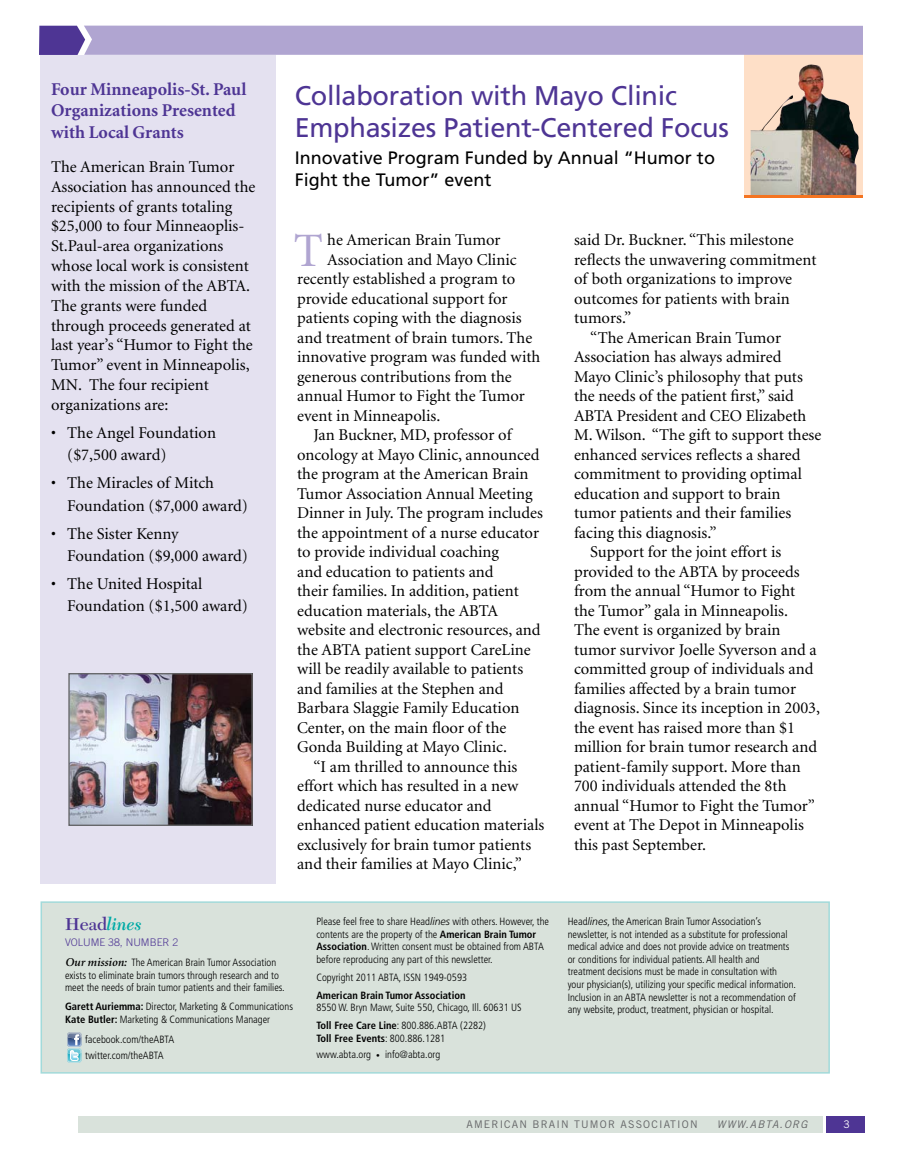
<style>
.page{position:relative;width:905px;height:1156px;background:#fff}
.page>*{position:absolute;margin:0;border:0;box-sizing:border-box;transform-origin:0 0}
.t1{font:48px "Minion";color:#b0a5d1}
.t2{font:27px/32.4px "Frutiger";letter-spacing:-.01em;color:#4e3594}
.t3{font:700 18px/21.6px "Minion";color:#4e3594}
.t4{font:18px/21.6px "Frutiger";color:#000}
.t5{font:italic 600 18px "New Caledonia";color:#00aaa6}
.t6{font:16.5px/19.8px "Minion";color:#000}
.t7{font:300 condensed 10.5px/12.6px "Frutiger";color:#000}
.t8{font:10.5px "Trade Gothic";letter-spacing:.11em;color:#636466}
.t9{font:700 condensed 10.5px "Frutiger";color:#000}
.t10{font:300 10.5px "Trade Gothic";color:#4e3594}
.t11{font:italic 10.5px "Trade Gothic";letter-spacing:.195em;color:#636466}
.t12{font:10.5px "Trade Gothic";color:#fff}
.s1{font-style:normal;color:#4e3594}
.s2{font-family:"Minion";font-weight:600;font-style:italic;font-stretch:normal;font-size:12px}
.s3{font-weight:700}
.s4{font-style:italic;font-stretch:normal}
.s5{font-size:7.5px}
</style>
<div class="page">
<div style="left:78px;top:1116px;width:744px;height:16px;background:#d9e2db"></div>
<div style="left:825px;top:1116px;width:39px;height:16px;background:#4e3594"></div>
<div style="left:744px;top:27px;width:118px;height:169px;background:#fedfc7"></div>
<div style="left:40px;top:901px;width:789px;height:172px;background:#d9e2db;border:2px solid #a2dada"></div>
<img style="left:750px;top:64px;width:108px;height:131px">
<svg style="left:39px;top:26px;width:823px;height:29px;background:#aca0ce"></svg>
<hr style="left:744px;top:195px;width:118px;height:3px;background:#f47421">
<div style="left:40px;top:55px;width:236px;height:828px;background:#e4e1f0"></div>
<img style="left:70px;top:675px;width:181px;height:149px">
<div style="left:68px;top:673px;width:185px;height:153px;border:1px solid #636466"></div>
<svg style="left:67px;top:1032px;width:15px;height:30px"></svg>
<p class="t3" style="left:51px;top:79px;width:197px">Four Minneapolis-St. Paul<br>Organizations Presented with Local Grants</p>
<p class="t6" style="left:51px;top:157px;width:206px">The American Brain Tumor<br>Association has announced the recipients of grants totaling $25,000 to four Minneaoplis-<br>St.Paul-area organizations whose local work is consistent with the mission of the ABTA.<br>The grants were funded through proceeds generated at last year’s “Humor to Fight the<br>Tumor” event in Minneapolis,<br>MN. The four recipient organizations are:</p>
<p class="t6" style="left:67px;top:422px;width:150px;line-height:22.5px;text-indent:-16px">• The Angel Foundation ($7,500 award)</p>
<p class="t6" style="left:67px;top:472px;width:182px;line-height:22.5px;text-indent:-16px">• The Miracles of Mitch<br>Foundation ($7,000 award)</p>
<p class="t6" style="left:67px;top:522px;width:182px;line-height:22.5px;text-indent:-16px">• The Sister Kenny<br>Foundation ($9,000 award)</p>
<p class="t6" style="left:67px;top:573px;width:182px;line-height:22.5px;text-indent:-16px">• The United Hospital<br>Foundation ($1,500 award)</p>
<h2 class="t2" style="left:295px;top:79px;width:435px">Collaboration with Mayo Clinic<br>Emphasizes Patient-Centered Focus</h2>
<p class="t4" style="left:295px;top:147px;width:422px">Innovative Program Funded by Annual “Humor to<br>Fight the Tumor” event</p>
<p class="t6" style="left:327px;top:230px;width:175px">he American Brain Tumor</p>
<p class="t6" style="left:327px;top:250px;width:191px">Association and Mayo Clinic</p>
<p class="t6" style="left:297px;top:269px;width:219px">recently established a program to</p>
<p class="t6" style="left:297px;top:289px;width:212px">provide educational support for</p>
<p class="t6" style="left:297px;top:308px;width:226px">patients coping with the diagnosis</p>
<p class="t6" style="left:297px;top:328px;width:237px">and treatment of brain tumors. The</p>
<p class="t6" style="left:297px;top:347px;width:245px">innovative program was funded with</p>
<p class="t6" style="left:297px;top:367px;width:216px">generous contributions from the</p>
<p class="t6" style="left:297px;top:386px;width:229px">annual Humor to Fight the Tumor</p>
<p class="t6" style="left:297px;top:406px;width:145px">event in Minneapolis.</p>
<p class="t6" style="left:313px;top:425px;width:200px">Jan Buckner, MD, professor of</p>
<p class="t6" style="left:297px;top:445px;width:244px">oncology at Mayo Clinic, announced</p>
<p class="t6" style="left:297px;top:464px;width:233px">the program at the American Brain</p>
<p class="t6" style="left:297px;top:484px;width:237px">Tumor Association Annual Meeting</p>
<p class="t6" style="left:297px;top:503px;width:247px">Dinner in July. The program includes</p>
<p class="t6" style="left:297px;top:523px;width:243px">the appointment of a nurse educator</p>
<p class="t6" style="left:297px;top:542px;width:203px">to provide individual coaching</p>
<p class="t6" style="left:297px;top:562px;width:198px">and education to patients and</p>
<p class="t6" style="left:297px;top:581px;width:223px">their families. In addition, patient</p>
<p class="t6" style="left:297px;top:601px;width:202px">education materials, the ABTA</p>
<p class="t6" style="left:297px;top:620px;width:245px">website and electronic resources, and</p>
<p class="t6" style="left:297px;top:640px;width:235px">the ABTA patient support CareLine</p>
<p class="t6" style="left:297px;top:659px;width:228px">will be readily available to patients</p>
<p class="t6" style="left:297px;top:679px;width:208px">and families at the Stephen and</p>
<p class="t6" style="left:297px;top:698px;width:224px">Barbara Slaggie Family Education</p>
<p class="t6" style="left:297px;top:718px;width:211px">Center, on the main floor of the</p>
<p class="t6" style="left:297px;top:737px;width:211px">Gonda Building at Mayo Clinic.</p>
<p class="t6" style="left:313px;top:757px;width:205px">“I am thrilled to announce this</p>
<p class="t6" style="left:297px;top:777px;width:223px">effort which has resulted in a new</p>
<p class="t6" style="left:297px;top:796px;width:196px">dedicated nurse educator and</p>
<p class="t6" style="left:297px;top:816px;width:249px">enhanced patient education materials</p>
<p class="t6" style="left:297px;top:835px;width:235px">exclusively for brain tumor patients</p>
<p class="t6" style="left:297px;top:855px;width:226px">and their families at Mayo Clinic,”</p>
<h1 class="t1" style="left:294px;top:227px;width:31px">T</h1>
<p class="t6" style="left:574px;top:231px;width:221px">said Dr. Buckner. “This milestone</p>
<p class="t6" style="left:574px;top:250px;width:244px">reflects the unwavering commitment</p>
<p class="t6" style="left:574px;top:270px;width:220px">of both organizations to improve</p>
<p class="t6" style="left:574px;top:289px;width:217px">outcomes for patients with brain</p>
<p class="t6" style="left:574px;top:309px;width:59px">tumors.”</p>
<p class="t6" style="left:590px;top:328px;width:192px">“The American Brain Tumor</p>
<p class="t6" style="left:574px;top:348px;width:209px">Association has always admired</p>
<p class="t6" style="left:574px;top:367px;width:230px">Mayo Clinic’s philosophy that puts</p>
<p class="t6" style="left:574px;top:387px;width:221px">the needs of the patient first,” said</p>
<p class="t6" style="left:574px;top:406px;width:234px">ABTA President and CEO Elizabeth</p>
<p class="t6" style="left:574px;top:426px;width:249px">M. Wilson. “The gift to support these</p>
<p class="t6" style="left:574px;top:445px;width:228px">enhanced services reflects a shared</p>
<p class="t6" style="left:574px;top:465px;width:229px">commitment to providing optimal</p>
<p class="t6" style="left:574px;top:484px;width:208px">education and support to brain</p>
<p class="t6" style="left:574px;top:504px;width:219px">tumor patients and their families</p>
<p class="t6" style="left:574px;top:523px;width:144px">facing this diagnosis.”</p>
<p class="t6" style="left:590px;top:543px;width:193px">Support for the joint effort is</p>
<p class="t6" style="left:574px;top:562px;width:227px">provided to the ABTA by proceeds</p>
<p class="t6" style="left:574px;top:582px;width:223px">from the annual “Humor to Fight</p>
<p class="t6" style="left:574px;top:601px;width:215px">the Tumor” gala in Minneapolis.</p>
<p class="t6" style="left:574px;top:621px;width:208px">The event is organized by brain</p>
<p class="t6" style="left:574px;top:640px;width:244px">tumor survivor Joelle Syverson and a</p>
<p class="t6" style="left:574px;top:660px;width:241px">committed group of individuals and</p>
<p class="t6" style="left:574px;top:679px;width:224px">families affected by a brain tumor</p>
<p class="t6" style="left:574px;top:699px;width:248px">diagnosis. Since its inception in 2003,</p>
<p class="t6" style="left:574px;top:718px;width:222px">the event has raised more than $1</p>
<p class="t6" style="left:574px;top:738px;width:245px">million for brain tumor research and</p>
<p class="t6" style="left:574px;top:757px;width:228px">patient-family support. More than</p>
<p class="t6" style="left:574px;top:777px;width:214px">700 individuals attended the 8th</p>
<p class="t6" style="left:574px;top:796px;width:242px">annual “Humor to Fight the Tumor”</p>
<p class="t6" style="left:574px;top:816px;width:231px">event at The Depot in Minneapolis</p>
<p class="t6" style="left:574px;top:835px;width:134px">this past September.</p>
<p class="t5" style="left:65px;top:914px;width:79px"><span class="s1">Head</span>lines</p>
<p class="t10" style="left:65px;top:936px;width:115px">VOLUME 38, NUMBER 2</p>
<p class="t7" style="left:65px;top:956px;width:221px"><span class="s2">Our mission:</span> The American Brain Tumor Association exists to eliminate brain tumors through research and to meet the needs of brain tumor patients and their families.</p>
<p class="t7" style="left:65px;top:1000px;width:229px"><span class="s3">Garett Auriemma:</span> Director, Marketing &amp; Communications<br><span class="s3">Kate Butler:</span> Marketing &amp; Communications Manager</p>
<p class="t7" style="left:85px;top:1031px;width:91px;line-height:16.5px">facebook.com/theABTA twitter.com/theABTA</p>
<p class="t7" style="left:316px;top:915px;width:234px">Please feel free to share Head<span class="s4">lines</span> with others. However, the contents are the property of the <span class="s3">American Brain Tumor Association</span>. Written consent must be obtained from ABTA before reproducing any part of this newsletter.</p>
<p class="t7" style="left:316px;top:971px;width:152px">Copyright 2011 ABTA, ISSN 1949-0593</p>
<p class="t9" style="left:316px;top:989px;width:151px">American Brain Tumor Association</p>
<p class="t7" style="left:316px;top:999px;width:207px;line-height:18px">8550 W. Bryn Mawr, Suite 550, Chicago, Ill. 60631 US<br><span class="s3">Toll Free Care Line</span>: 800.886.ABTA (2282)</p>
<p class="t7" style="left:316px;top:1030px;width:130px;line-height:15.9px"><span class="s3">Toll Free Events</span>: 800.886.1281 www.abta.org <span class="s5">•</span> info@abta.org</p>
<p class="t7" style="left:567px;top:915px;width:230px">Head<span class="s4">lines</span>, the American Brain Tumor Association’s newsletter, is not intended as a substitute for professional medical advice and does not provide advice on treatments or conditions for individual patients. All health and treatment decisions must be made in consultation with your physician(s), utilizing your specific medical information.<br>Inclusion in an ABTA newsletter is not a recommendation of any website, product, treatment, physician or hospital.</p>
<p class="t8" style="left:466px;top:1118px;width:233px">AMERICAN BRAIN TUMOR ASSOCIATION</p>
<p class="t11" style="left:716px;top:1118px;width:92px">WWW.ABTA.ORG</p>
<p class="t12" style="left:843px;top:1118px;width:8px">3</p>
</div>
